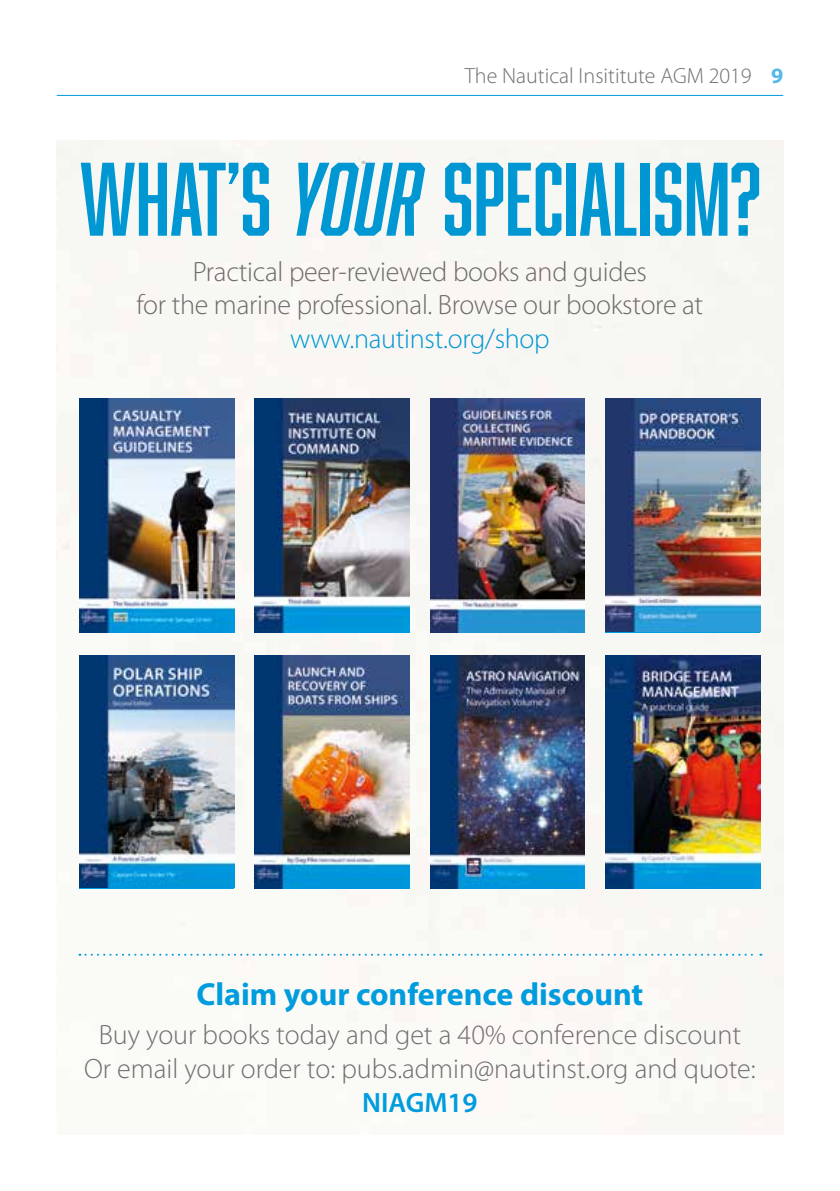
<style>
.page{position:relative;width:840px;height:1191px;background:#fff}
.page>*{position:absolute;margin:0;border:0;box-sizing:border-box;transform-origin:0 0}
.t1{font:96px "Abolition";color:#009cde}
.t2{font:700 32px "Myriad Pro";color:#009cde}
.t3{font:300 28px/33.6px "Myriad Pro";letter-spacing:-.005em;color:#706f6f;text-align:center}
.t4{font:300 28px "Myriad Pro";letter-spacing:-.01em;color:#009cde}
.t5{font:600 28px "Myriad Pro";color:#009cde}
.t6{font:300 22px "Myriad Pro";color:#706f6f}
.s1{font-weight:700;color:#54b9ea}
.s2{font-style:italic}
</style>
<div class="page">
<hr style="left:57px;top:95px;width:725px;height:1px;background:#009cde">
<div style="left:57px;top:140px;width:725px;height:994px;background:#f9f8f3"></div>
<svg style="left:79px;top:953px;width:682px;height:2px"></svg>
<img style="left:79px;top:399px;width:155px;height:233px">
<img style="left:79px;top:655px;width:155px;height:232px">
<img style="left:254px;top:399px;width:155px;height:233px">
<img style="left:254px;top:655px;width:155px;height:233px">
<img style="left:430px;top:399px;width:154px;height:233px">
<img style="left:430px;top:655px;width:154px;height:233px">
<img style="left:605px;top:399px;width:155px;height:233px">
<img style="left:605px;top:655px;width:155px;height:233px">
<p class="t6" style="left:464px;top:62px;width:320px">The Nautical Insititute AGM 2019 <span class="s1">9</span></p>
<h1 class="t1" style="left:80px;top:143px;width:681px">WHAT’S <span class="s2">YOUR</span> SPECIALISM?</h1>
<p class="t3" style="left:136px;top:254px;width:568px">Practical peer-reviewed books and guides<br>for the marine professional. Browse our bookstore at</p>
<p class="t4" style="left:290px;top:322px;width:261px">www.nautinst.org/shop</p>
<p class="t2" style="left:196px;top:973px;width:448px">Claim your conference discount</p>
<p class="t3" style="left:84px;top:1018px;width:672px">Buy your books today and get a 40% conference discount<br>Or email your order to: pubs.admin@nautinst.org and quote:</p>
<p class="t5" style="left:362px;top:1084px;width:117px">NIAGM19</p>
</div>
